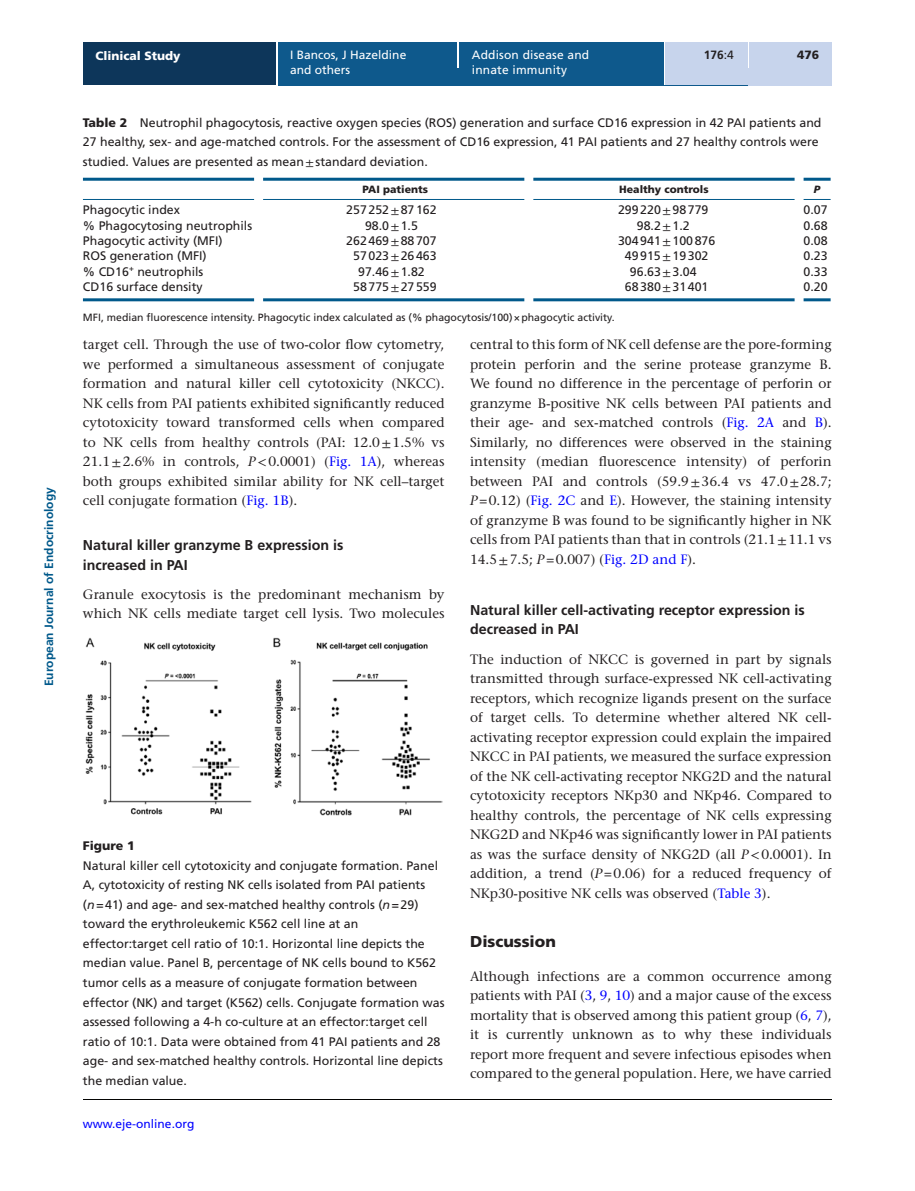
<style>
.page{position:relative;width:915px;height:1191px;background:#fff}
.page>*{position:absolute;margin:0;border:0;box-sizing:border-box;transform-origin:0 0}
.t1{font:900 15.75px "Frutiger LT Std";color:#231f20}
.t2{font:700 14.25px/19.5px "Frutiger LT Std";color:#231f20}
.t3{font:500 13.5px/19.5px "Stone Serif Std";color:#231f20;text-align:justify}
.t4{font:12.3px/19.5px "Frutiger LT Std";color:#231f20}
.t5{font:900 12.3px "Frutiger LT Std";color:#231f20}
.t6{font:12px/14.7px "Frutiger LT Std";letter-spacing:.015em;color:#fff}
.t7{font:700 12px "Frutiger LT Std";color:#00598b}
.t8{font:12px "Frutiger LT Std";color:#00f}
.t9{font:900 12px "Frutiger LT Std";color:#fff}
.t10{font:700 12px "Frutiger LT Std";color:#231f20}
.t11{font:900 12px "Frutiger LT Std";color:#231f20}
.t12{font:10.5px "Frutiger LT Std";color:#231f20}
.t13{font:900 10.5px "Frutiger LT Std";color:#231f20}
.t14{font:italic 900 10.5px "Frutiger LT Std";color:#231f20}
.s1{font-weight:400}
.s2{font-weight:900}
.s3{font-family:"STIX General"}
.s4{font-family:"STIX General";font-weight:400}
.s5{font-style:italic}
.s6{color:#00f}
</style>
<div class="page">
<div style="left:83px;top:43px;width:193px;height:42px;background:#0d365a"></div>
<div style="left:278px;top:51px;width:553px;height:34px;background:#0e598c"></div>
<div style="left:278px;top:43px;width:179px;height:8px;background:#0e598c"></div>
<hr style="left:457px;top:43px;width:2px;height:25px;background:#fff">
<div style="left:459px;top:43px;width:204px;height:42px;background:#0e598c"></div>
<hr style="left:663px;top:43px;width:2px;height:42px;background:#fff">
<div style="left:665px;top:43px;width:82px;height:42px;background:#c7d4ec"></div>
<div style="left:747px;top:68px;width:84px;height:17px;background:#c7d4ec"></div>
<hr style="left:747px;top:43px;width:2px;height:25px;background:#fff">
<div style="left:749px;top:43px;width:82px;height:25px;background:#c7d4ec"></div>
<hr style="left:83px;top:1099px;width:748px;height:1px;background:#040503">
<hr style="left:83px;top:178px;width:171px;height:3px;background:#00598b">
<hr style="left:83px;top:199px;width:171px;height:1px;background:#00598b">
<hr style="left:263px;top:178px;width:261px;height:3px;background:#00598b">
<hr style="left:263px;top:199px;width:261px;height:1px;background:#00598b">
<hr style="left:533px;top:178px;width:261px;height:3px;background:#00598b">
<hr style="left:533px;top:199px;width:261px;height:1px;background:#00598b">
<hr style="left:803px;top:178px;width:27px;height:3px;background:#00598b">
<svg style="left:803px;top:199px;width:27px;height:1px"></svg>
<hr style="left:83px;top:298px;width:171px;height:3px;background:#00598b">
<hr style="left:263px;top:298px;width:261px;height:3px;background:#00598b">
<hr style="left:533px;top:298px;width:261px;height:3px;background:#00598b">
<hr style="left:803px;top:298px;width:27px;height:3px;background:#00598b">
<img style="left:85px;top:637px;width:357px;height:178px">
<p class="t7" style="left:42px;top:686px;width:200px;rotate:-90deg">European Journal of Endocrinology</p>
<p class="t9" style="left:95px;top:48px;width:87px">Clinical Study</p>
<p class="t6" style="left:290px;top:48px;width:118px">I Bancos, J Hazeldine</p>
<p class="t10" style="left:703px;top:48px;width:32px">176<span class="s1">:4</span></p>
<p class="t11" style="left:797px;top:48px;width:24px">476</p>
<p class="t6" style="left:290px;top:62px;width:62px">and others</p>
<p class="t6" style="left:471px;top:48px;width:119px">Addison disease and innate immunity</p>
<p class="t4" style="left:83px;top:113px;width:739px"><span class="s2">Table 2</span> Neutrophil phagocytosis, reactive oxygen species (ROS) generation and surface CD16 expression in 42 PAI patients and<br>27 healthy, sex- and age-matched controls. For the assessment of CD16 expression, 41 PAI patients and 27 healthy controls were studied. Values are presented as mean<span class="s3">±</span>standard deviation.</p>
<p class="t13" style="left:362px;top:183px;width:67px">PAI patients</p>
<p class="t13" style="left:619px;top:183px;width:91px">Healthy controls</p>
<p class="t14" style="left:813px;top:183px;width:8px">P</p>
<p class="t4" style="left:83px;top:200px;width:98px">Phagocytic index</p>
<p class="t4" style="left:346px;top:200px;width:92px">257252<span class="s3">±</span>87162</p>
<p class="t4" style="left:617px;top:200px;width:92px">299220<span class="s3">±</span>98779</p>
<p class="t4" style="left:803px;top:200px;width:26px">0.07</p>
<p class="t4" style="left:83px;top:216px;width:171px">% Phagocytosing neutrophils</p>
<p class="t4" style="left:365px;top:216px;width:54px">98.0<span class="s3">±</span>1.5</p>
<p class="t4" style="left:636px;top:216px;width:54px">98.2<span class="s3">±</span>1.2</p>
<p class="t4" style="left:803px;top:216px;width:26px">0.68</p>
<p class="t4" style="left:83px;top:231px;width:141px">Phagocytic activity (MFI)</p>
<p class="t4" style="left:346px;top:231px;width:92px">262469<span class="s3">±</span>88707</p>
<p class="t4" style="left:617px;top:231px;width:99px">304941<span class="s3">±</span>100876</p>
<p class="t4" style="left:803px;top:231px;width:26px">0.08</p>
<p class="t4" style="left:83px;top:246px;width:125px">ROS generation (MFI)</p>
<p class="t4" style="left:353px;top:246px;width:85px">57023<span class="s3">±</span>26463</p>
<p class="t4" style="left:624px;top:246px;width:85px">49915<span class="s3">±</span>19302</p>
<p class="t4" style="left:803px;top:246px;width:26px">0.23</p>
<p class="t4" style="left:83px;top:261px;width:122px">% CD16<sup>+</sup> neutrophils</p>
<p class="t4" style="left:358px;top:261px;width:68px">97.46<span class="s3">±</span>1.82</p>
<p class="t4" style="left:629px;top:261px;width:68px">96.63<span class="s3">±</span>3.04</p>
<p class="t4" style="left:803px;top:261px;width:26px">0.33</p>
<p class="t4" style="left:83px;top:277px;width:121px">CD16 surface density</p>
<p class="t4" style="left:353px;top:277px;width:85px">58775<span class="s3">±</span>27559</p>
<p class="t4" style="left:624px;top:277px;width:85px">68380<span class="s3">±</span>31401</p>
<p class="t4" style="left:803px;top:277px;width:26px">0.20</p>
<p class="t12" style="left:83px;top:311px;width:533px">MFI, median fluorescence intensity. Phagocytic index calculated as (% phagocytosis/100)×phagocytic activity.</p>
<p class="t3" style="left:83px;top:335px;width:363px">target cell. Through the use of two-color flow cytometry, we performed a simultaneous assessment of conjugate formation and natural killer cell cytotoxicity (NKCC).<br>NK cells from PAI patients exhibited significantly reduced cytotoxicity toward transformed cells when compared to NK cells from healthy controls (PAI: 12.0<span class="s4">±</span>1.5% vs 21.1<span class="s4">±</span>2.6% in controls, <span class="s5">P</span><span class="s4">&lt;</span>0.0001) (<span class="s6">Fig. 1A</span>), whereas both groups exhibited similar ability for NK cell–target cell conjugate formation (<span class="s6">Fig. 1B</span>).</p>
<p class="t2" style="left:83px;top:535px;width:262px">Natural killer granzyme B expression is increased in PAI</p>
<p class="t3" style="left:83px;top:584px;width:363px">Granule exocytosis is the predominant mechanism by which NK cells mediate target cell lysis. Two molecules</p>
<p class="t5" style="left:83px;top:838px;width:53px">Figure 1</p>
<p class="t4" style="left:83px;top:856px;width:363px">Natural killer cell cytotoxicity and conjugate formation. Panel A, cytotoxicity of resting NK cells isolated from PAI patients (<span class="s5">n=</span>41) and age- and sex-matched healthy controls (<span class="s5">n=</span>29) toward the erythroleukemic K562 cell line at an effector:target cell ratio of 10:1. Horizontal line depicts the median value. Panel B, percentage of NK cells bound to K562 tumor cells as a measure of conjugate formation between effector (NK) and target (K562) cells. Conjugate formation was assessed following a 4-h co-culture at an effector:target cell ratio of 10:1. Data were obtained from 41 PAI patients and 28 age- and sex-matched healthy controls. Horizontal line depicts the median value.</p>
<p class="t8" style="left:83px;top:1117px;width:113px">www.eje-online.org</p>
<p class="t3" style="left:470px;top:335px;width:363px">central to this form of NK cell defense are the pore-forming protein perforin and the serine protease granzyme B.<br>We found no difference in the percentage of perforin or granzyme B-positive NK cells between PAI patients and their age- and sex-matched controls (<span class="s6">Fig. 2A</span> and <span class="s6">B</span>).<br>Similarly, no differences were observed in the staining intensity (median fluorescence intensity) of perforin between PAI and controls (59.9<span class="s4">±</span>36.4 vs 47.0<span class="s4">±</span>28.7; <span class="s5">P</span>=0.12) (<span class="s6">Fig. 2C</span> and <span class="s6">E</span>). However, the staining intensity of granzyme B was found to be significantly higher in NK cells from PAI patients than that in controls (21.1<span class="s4">±</span>11.1 vs 14.5<span class="s4">±</span>7.5; <span class="s5">P</span>=0.007) (<span class="s6">Fig. 2D and F</span>).</p>
<p class="t2" style="left:470px;top:600px;width:336px">Natural killer cell-activating receptor expression is decreased in PAI</p>
<p class="t3" style="left:470px;top:649px;width:363px">The induction of NKCC is governed in part by signals transmitted through surface-expressed NK cell-activating receptors, which recognize ligands present on the surface of target cells. To determine whether altered NK cell&shy;activating receptor expression could explain the impaired NKCC in PAI patients, we measured the surface expression of the NK cell-activating receptor NKG2D and the natural cytotoxicity receptors NKp30 and NKp46. Compared to healthy controls, the percentage of NK cells expressing NKG2D and NKp46 was significantly lower in PAI patients as was the surface density of NKG2D (all <span class="s5">P</span><span class="s4">&lt;</span>0.0001). In addition, a trend (<span class="s5">P</span>=0.06) for a reduced frequency of NKp30-positive NK cells was observed (<span class="s6">Table 3</span>).</p>
<p class="t1" style="left:470px;top:932px;width:87px">Discussion</p>
<p class="t3" style="left:470px;top:966px;width:363px">Although infections are a common occurrence among patients with PAI (<span class="s6">3</span>, <span class="s6">9</span>, <span class="s6">10</span>) and a major cause of the excess mortality that is observed among this patient group (<span class="s6">6</span>, <span class="s6">7</span>), it is currently unknown as to why these individuals report more frequent and severe infectious episodes when compared to the general population. Here, we have carried</p>
</div>
